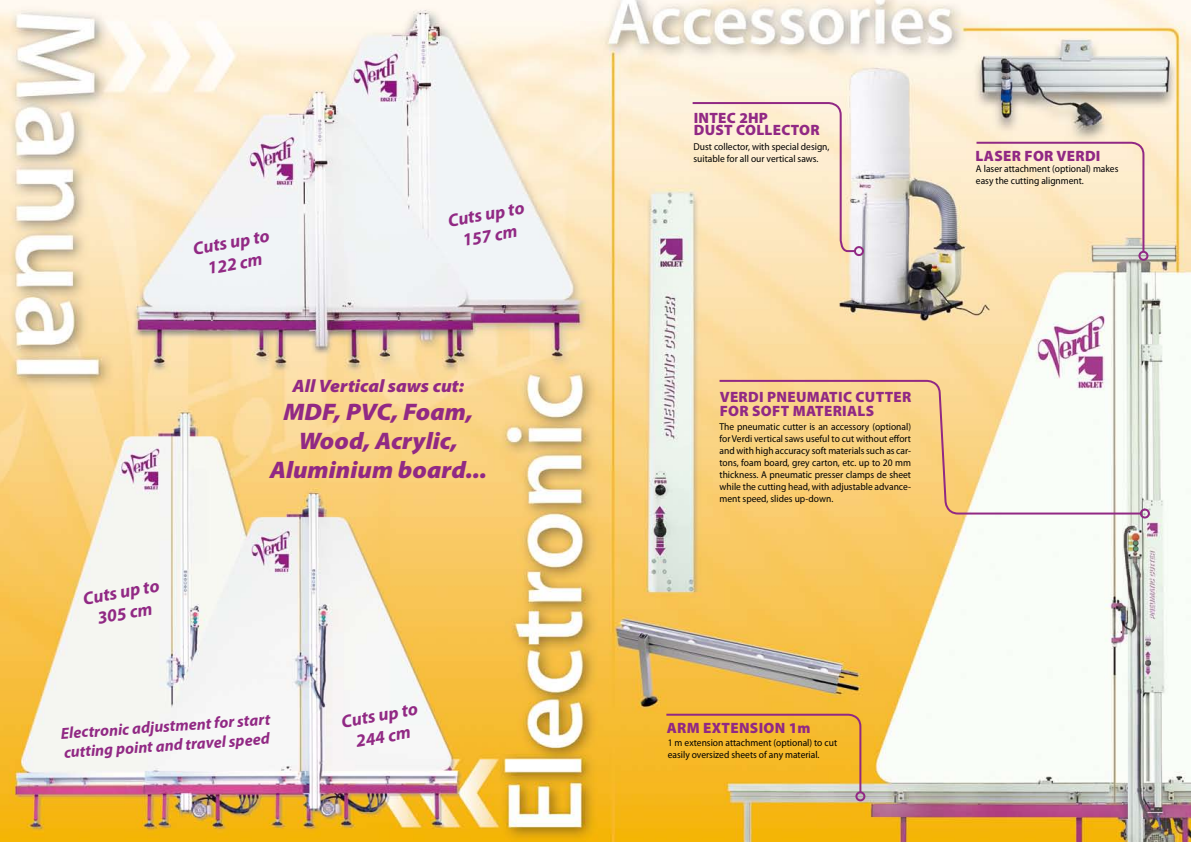
<style>
.page{position:relative;width:1191px;height:842px;background:#fff}
.page>*{position:absolute;margin:0;border:0;box-sizing:border-box;transform-origin:0 0}
.t1{font:italic 900 24px/28.8px "Myriad Pro";color:#912984;text-align:center;scale:1.05 1}
.t2{font:italic 700 18px/21.6px "Myriad Pro";color:#912984;text-align:center}
.t3{font:italic 900 18px "Myriad Pro";color:#912984;scale:1.05 1}
.t4{font:italic 700 16px/19.2px "Myriad Pro";color:#912984}
.t5{font:900 15px/14px "Myriad Pro";letter-spacing:.02em;color:#912984}
.t6{font:10px/12px "Myriad Pro";color:#000;scale:.95 1}
</style>
<div class="page">
<img style="left:0;top:0;width:1191px;height:842px">
<svg style="left:717px;top:379px;width:425px;height:197px"></svg>
<div style="left:1139px;top:508px;width:10px;height:10px;border:2px solid #912984;border-radius:50%"></div>
<svg style="left:974px;top:141px;width:171px;height:113px;background:#f8e3c4"></svg>
<div style="left:1138px;top:251px;width:10px;height:10px;border:2px solid #912984;border-radius:50%"></div>
<svg style="left:664px;top:713px;width:198px;height:81px;background:#efb738"></svg>
<div style="left:855px;top:791px;width:10px;height:10px;border:2px solid #912984;border-radius:50%"></div>
<svg style="left:690px;top:101px;width:167px;height:152px;background:#fae6c9"></svg>
<div style="left:854px;top:246px;width:10px;height:10px;border:2px solid #912984;border-radius:50%"></div>
<h2 class="t2" style="left:191px;top:238px;width:79px;rotate:-10deg">Cuts up to<br>122 cm</h2>
<h2 class="t2" style="left:446px;top:210px;width:79px;rotate:-10deg">Cuts up to<br>157 cm</h2>
<h2 class="t2" style="left:81px;top:587px;width:79px;rotate:-10deg">Cuts up to<br>305 cm</h2>
<h2 class="t3" style="left:292px;top:373px;width:165px">All Vertical saws cut:</h2>
<h1 class="t1" style="left:270px;top:397px;width:208px">MDF, PVC, Foam,<br>Wood, Acrylic,<br>Aluminium board...</h1>
<h3 class="t4" style="left:60px;top:723px;width:211px;rotate:-4deg">Electronic adjustment for start cutting point and travel speed</h3>
<h2 class="t2" style="left:339px;top:711px;width:79px;rotate:-10deg">Cuts up to<br>244 cm</h2>
<h3 class="t5" style="left:693px;top:110px;width:10px">INTEC</h3>
<h3 class="t5" style="left:739px;top:110px;width:29px">2HP</h3>
<h3 class="t5" style="left:693px;top:122px;width:11px">DUST</h3>
<h3 class="t5" style="left:736px;top:122px;width:11px">COLLECTOR</h3>
<p class="t6" style="left:693px;top:141px;width:145px">Dust collector, with special design, suitable for all our vertical saws.</p>
<h3 class="t5" style="left:975px;top:148px;width:126px">LASER FOR VERDI</h3>
<p class="t6" style="left:976px;top:163px;width:151px">A laser attachment (optional) makes easy the cutting alignment.</p>
<h3 class="t5" style="left:719px;top:390px;width:193px">VERDI PNEUMATIC CUTTER<br>FOR SOFT MATERIALS</h3>
<p class="t6" style="left:719px;top:421px;width:203px;text-align:justify">The pneumatic cutter is an accessory (optional) for Verdi vertical saws useful to cut without effort and with high accuracy soft materials such as car&shy;tons, foam board, grey carton, etc. up to 20 mm thickness. A pneumatic presser clamps de sheet while the cutting head, with adjustable advance&shy;ment speed, slides up-down.</p>
<h3 class="t5" style="left:666px;top:721px;width:145px">ARM EXTENSION 1M</h3>
<p class="t6" style="left:668px;top:736px;width:180px">1 m extension attachment (optional) to cut easily oversized sheets of any material.</p>
</div>
